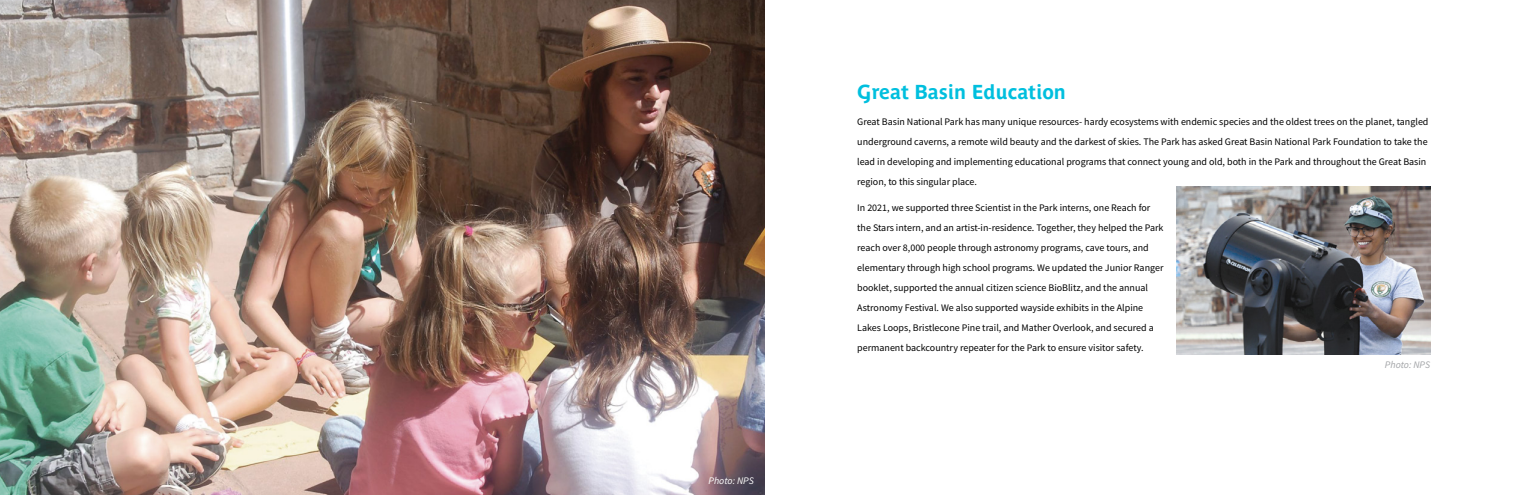
<style>
.page{position:relative;width:1530px;height:495px;background:#fff}
.page>*{position:absolute;margin:0;border:0;box-sizing:border-box;transform-origin:0 0}
.t1{font:700 20px "Parisine Plus Std";color:#00bfde}
.t2{font:10px/20px "Source Sans Pro";color:#000}
.t3{font:italic 10px "Source Sans Pro";color:#fff}
.t4{font:italic 10px "Source Sans Pro";color:#a2a4a7}
</style>
<div class="page">
<img style="left:0;top:0;width:765px;height:495px">
<img style="left:1176px;top:186px;width:254px;height:169px">
<p class="t3" style="left:709px;top:474px;width:47px">Photo: NPS</p>
<h1 class="t1" style="left:857px;top:81px;width:210px">Great Basin Education</h1>
<p class="t2" style="left:857px;top:112px;width:573px">Great Basin National Park has many unique resources- hardy ecosystems with endemic species and the oldest trees on the planet, tangled underground caverns, a remote wild beauty and the darkest of skies. The Park has asked Great Basin National Park Foundation to take the lead in developing and implementing educational programs that connect young and old, both in the Park and throughout the Great Basin region, to this singular place.</p>
<p class="t2" style="left:857px;top:197px;width:308px">In 2021, we supported three Scientist in the Park interns, one Reach for the Stars intern, and an artist-in-residence. Together, they helped the Park reach over 8,000 people through astronomy programs, cave tours, and elementary through high school programs. We updated the Junior Ranger booklet, supported the annual citizen science BioBlitz, and the annual Astronomy Festival. We also supported wayside exhibits in the Alpine Lakes Loops, Bristlecone Pine trail, and Mather Overlook, and secured a permanent backcountry repeater for the Park to ensure visitor safety.</p>
<p class="t4" style="left:1385px;top:358px;width:47px">Photo: NPS</p>
</div>
